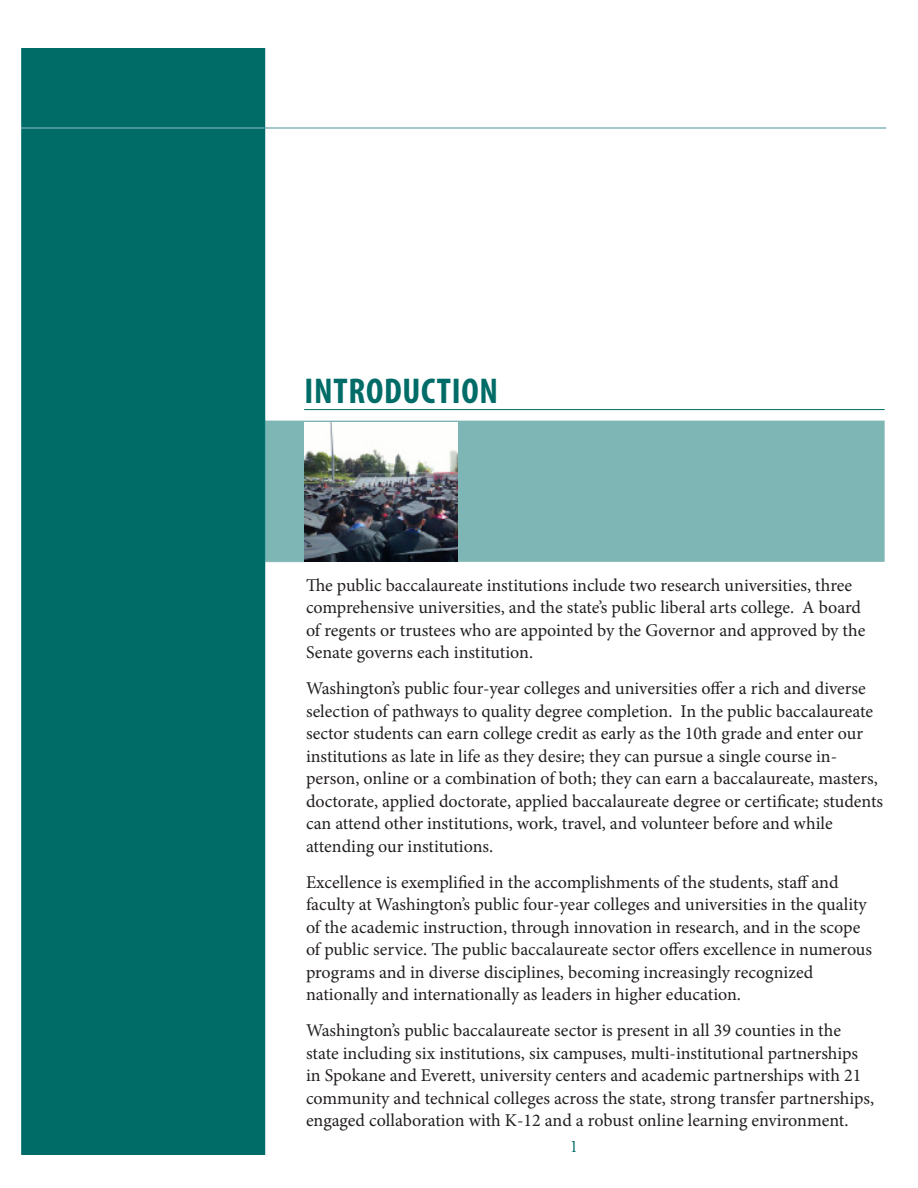
<style>
.page{position:relative;width:918px;height:1188px;background:#fff}
.page>*{position:absolute;margin:0;border:0;box-sizing:border-box;transform-origin:0 0}
.CHAPTER_TITLE{font:700 condensed 36px "Myriad Pro";letter-spacing:.02em;color:#006c67}
.Body_12{font:18px/22.5px "Minion Pro";color:#231f20}
.Pull_Quote{font:18px "Mrs Eaves Roman Lining";color:#006c67}
</style>
<div class="page">
<img style="left:21px;top:49px;width:866px;height:1105px">
<hr style="left:304px;top:409px;width:581px;height:1px;background:#006c67">
<img style="left:304px;top:422px;width:153px;height:140px">
<p class="CHAPTER_TITLE" style="left:305px;top:369px;width:195px">INTRODUCTION</p>
<p class="Body_12" style="left:306px;top:574px;width:561px">The public baccalaureate institutions include two research universities, three comprehensive universities, and the state’s public liberal arts college. A board of regents or trustees who are appointed by the Governor and approved by the Senate governs each institution.</p>
<p class="Body_12" style="left:306px;top:677px;width:579px">Washington’s public four-year colleges and universities offer a rich and diverse selection of pathways to quality degree completion. In the public baccalaureate sector students can earn college credit as early as the 10th grade and enter our institutions as late in life as they desire; they can pursue a single course in&shy;person, online or a combination of both; they can earn a baccalaureate, masters, doctorate, applied doctorate, applied baccalaureate degree or certificate; students can attend other institutions, work, travel, and volunteer before and while attending our institutions.</p>
<p class="Body_12" style="left:306px;top:871px;width:568px">Excellence is exemplified in the accomplishments of the students, staff and faculty at Washington’s public four-year colleges and universities in the quality of the academic instruction, through innovation in research, and in the scope of public service. The public baccalaureate sector offers excellence in numerous programs and in diverse disciplines, becoming increasingly recognized nationally and internationally as leaders in higher education.</p>
<p class="Body_12" style="left:306px;top:1019px;width:570px">Washington’s public baccalaureate sector is present in all 39 counties in the state including six institutions, six campuses, multi-institutional partnerships in Spokane and Everett, university centers and academic partnerships with 21 community and technical colleges across the state, strong transfer partnerships, engaged collaboration with K-12 and a robust online learning environment.</p>
<p class="Pull_Quote" style="left:571px;top:1137px;width:8px">1</p>
</div>
